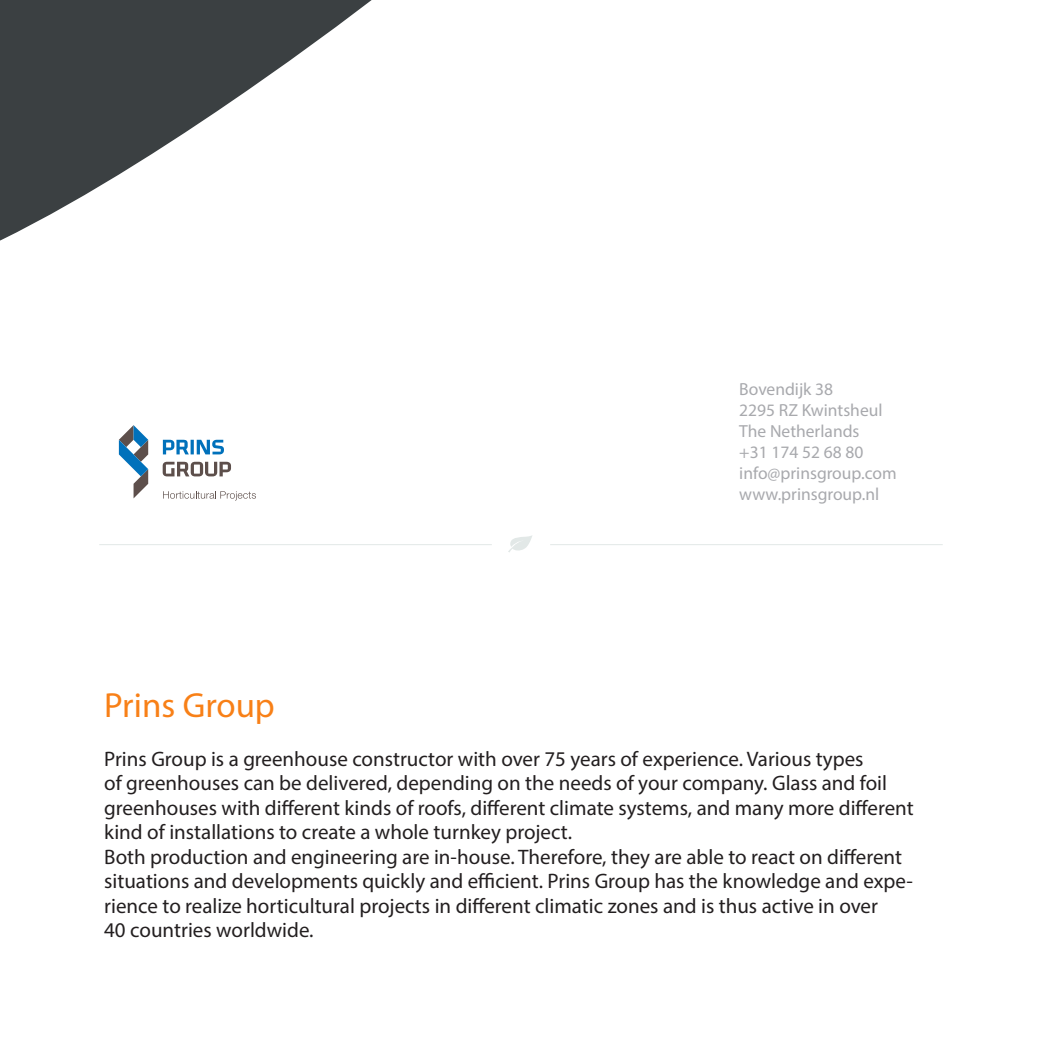
<style>
.page{position:relative;width:1042px;height:1042px;background:#fff}
.page>*{position:absolute;margin:0;border:0;box-sizing:border-box;transform-origin:0 0}
.t1{font:35px "Myriad Pro";color:#f88017}
.t2{font:21px/24.5px "Myriad Pro";color:#231f20}
.t3{font:17.5px/21px "Myriad Pro";color:#a8a9ad}
</style>
<div class="page">
<svg style="left:119px;top:425px;width:137px;height:75px"></svg>
<svg style="left:508px;top:535px;width:24px;height:17px"></svg>
<hr style="left:550px;top:544px;width:393px;height:1px;background:#e2e8e7">
<hr style="left:99px;top:544px;width:393px;height:1px;background:#e2e8e7">
<svg style="left:0;top:0;width:372px;height:240px;fill:#3b4042"></svg>
<p class="t3" style="left:739px;top:378px;width:159px">Bovendijk 38<br>2295 RZ Kwintsheul<br>The Netherlands<br>+31 174 52 68 80 info@prinsgroup.com www.prinsgroup.nl</p>
<h1 class="t1" style="left:104px;top:683px;width:172px">Prins Group</h1>
<p class="t2" style="left:104px;top:746px;width:811px">Prins Group is a greenhouse constructor with over 75 years of experience. Various types<br>of greenhouses can be delivered, depending on the needs of your company. Glass and foil greenhouses with different kinds of roofs, different climate systems, and many more different kind of installations to create a whole turnkey project.<br>Both production and engineering are in-house. Therefore, they are able to react on different situations and developments quickly and efficient. Prins Group has the knowledge and expe&shy;rience to realize horticultural projects in different climatic zones and is thus active in over<br>40 countries worldwide.</p>
</div>
